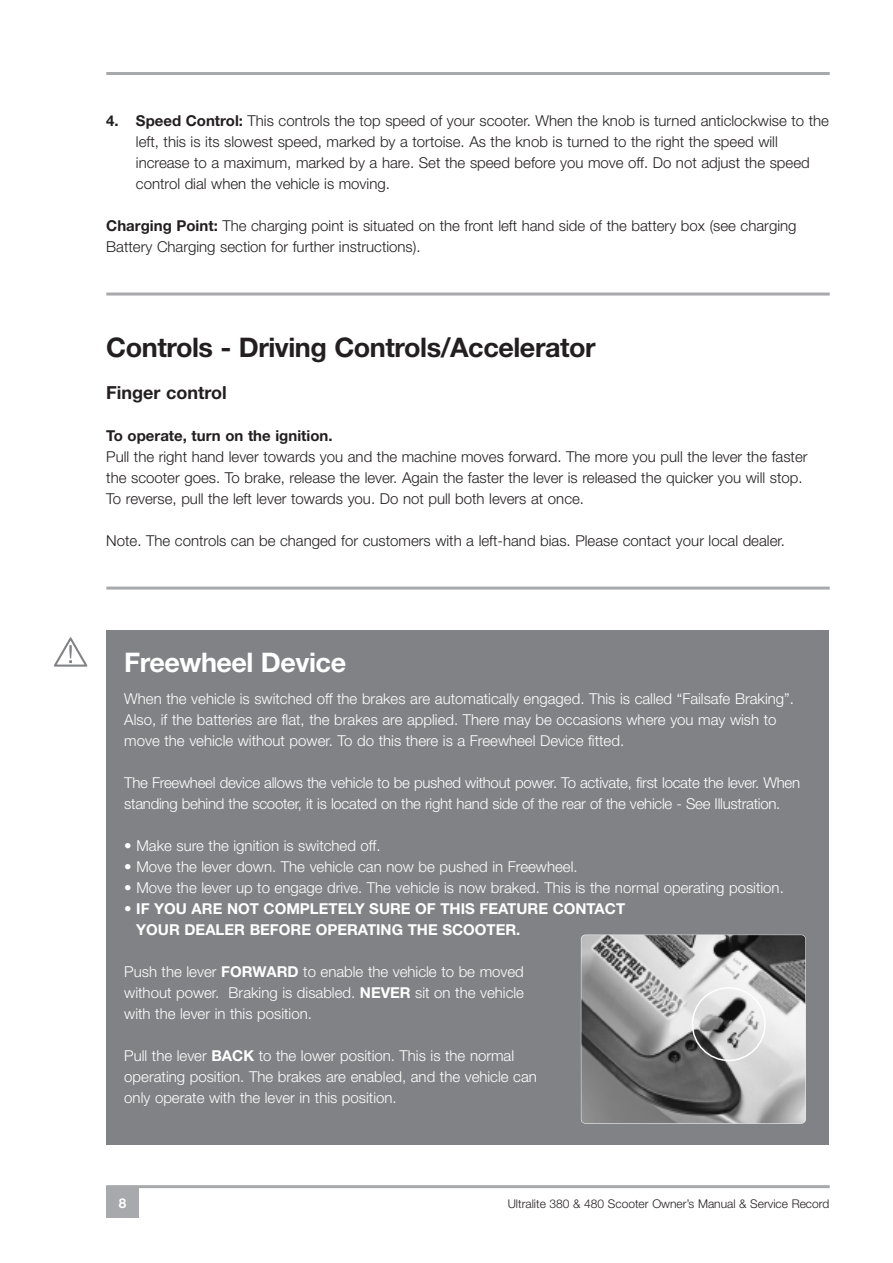
<style>
.page{position:relative;width:893px;height:1263px;background:#fff}
.page>*{position:absolute;margin:0;border:0;box-sizing:border-box;transform-origin:0 0}
.t1{font:700 27px "Helvetica Neue";letter-spacing:-.015em;color:#231f20}
.t2{font:700 27px "Helvetica Neue";letter-spacing:-.015em;color:#fff}
.t3{font:700 18px "Helvetica Neue";color:#231f20}
.t4{font:300 15px/21px "Helvetica Neue";color:#fff}
.t5{font:300 15px/21px "Helvetica Neue";color:#231f20}
.t6{font:700 15px/21px "Helvetica Neue";color:#fff}
.t7{font:700 15px "Helvetica Neue";color:#231f20}
.t8{font:700 13.5px "Helvetica Neue";color:#fff}
.t9{font:300 12px "Helvetica Neue";color:#231f20}
.s1{font-weight:700}
.s2{font-weight:300}
</style>
<div class="page">
<div style="left:106px;top:1187px;width:33px;height:31px;background:#a8a9ad"></div>
<hr style="left:106px;top:1185px;width:724px;height:3px;background:#a8a9ad">
<hr style="left:106px;top:72px;width:724px;height:3px;background:#a8a9ad">
<hr style="left:106px;top:292px;width:724px;height:3px;background:#a8a9ad">
<div style="left:106px;top:630px;width:723px;height:515px;background:#808285"></div>
<svg style="left:54px;top:637px;width:33px;height:30px"></svg>
<img style="left:581px;top:935px;width:225px;height:188px;border-radius:4px">
<div style="left:581px;top:935px;width:225px;height:189px;border:1px solid #fff;border-radius:5px"></div>
<svg style="left:692px;top:987px;width:74px;height:74px;background:#b6b6b6"></svg>
<svg style="left:106px;top:586px;width:724px;height:4px;background:#bdbec1"></svg>
<p class="t5" style="left:136px;top:112px;width:695px;text-indent:-30px"><span class="s1">4. Speed Control:</span> This controls the top speed of your scooter. When the knob is turned anticlockwise to the left, this is its slowest speed, marked by a tortoise. As the knob is turned to the right the speed will increase to a maximum, marked by a hare. Set the speed before you move off. Do not adjust the speed control dial when the vehicle is moving.</p>
<p class="t5" style="left:106px;top:217px;width:692px"><span class="s1">Charging Point:</span> The charging point is situated on the front left hand side of the battery box (see charging<br>Battery Charging section for further instructions).</p>
<h1 class="t1" style="left:106px;top:338px;width:491px">Controls - Driving Controls/Accelerator</h1>
<p class="t3" style="left:106px;top:386px;width:122px">Finger control</p>
<p class="t7" style="left:106px;top:430px;width:228px">To operate, turn on the ignition.</p>
<p class="t5" style="left:106px;top:448px;width:703px">Pull the right hand lever towards you and the machine moves forward. The more you pull the lever the faster the scooter goes. To brake, release the lever. Again the faster the lever is released the quicker you will stop.<br>To reverse, pull the left lever towards you. Do not pull both levers at once.</p>
<p class="t5" style="left:106px;top:532px;width:680px">Note. The controls can be changed for customers with a left-hand bias. Please contact your local dealer.</p>
<h1 class="t2" style="left:124px;top:653px;width:223px">Freewheel Device</h1>
<p class="t4" style="left:124px;top:689px;width:671px">When the vehicle is switched off the brakes are automatically engaged. This is called “Failsafe Braking”.<br>Also, if the batteries are flat, the brakes are applied. There may be occasions where you may wish to move the vehicle without power. To do this there is a Freewheel Device fitted.</p>
<p class="t4" style="left:124px;top:773px;width:677px">The Freewheel device allows the vehicle to be pushed without power. To activate, first locate the lever. When standing behind the scooter, it is located on the right hand side of the rear of the vehicle - See Illustration.</p>
<p class="t4" style="left:124px;top:836px;width:258px">• Make sure the ignition is switched off.</p>
<p class="t4" style="left:124px;top:857px;width:455px">• Move the lever down. The vehicle can now be pushed in Freewheel.</p>
<p class="t4" style="left:124px;top:878px;width:661px">• Move the lever up to engage drive. The vehicle is now braked. This is the normal operating position.</p>
<p class="t6" style="left:136px;top:899px;width:490px;text-indent:-12px"><span class="s2">•</span> IF YOU ARE NOT COMPLETELY SURE OF THIS FEATURE CONTACT<br>YOUR DEALER BEFORE OPERATING THE SCOOTER.</p>
<p class="t4" style="left:124px;top:962px;width:401px;text-align:justify">Push the lever <span class="s1">FORWARD</span> to enable the vehicle to be moved without power. Braking is disabled. <span class="s1">NEVER</span> sit on the vehicle with the lever in this position.</p>
<p class="t4" style="left:124px;top:1046px;width:414px">Pull the lever <span class="s1">BACK</span> to the lower position. This is the normal operating position. The brakes are enabled, and the vehicle can only operate with the lever in this position.</p>
<p class="t8" style="left:119px;top:1198px;width:9px">8</p>
<p class="t9" style="left:508px;top:1199px;width:323px">Ultralite 380 &amp; 480 Scooter Owner’s Manual &amp; Service Record</p>
</div>
